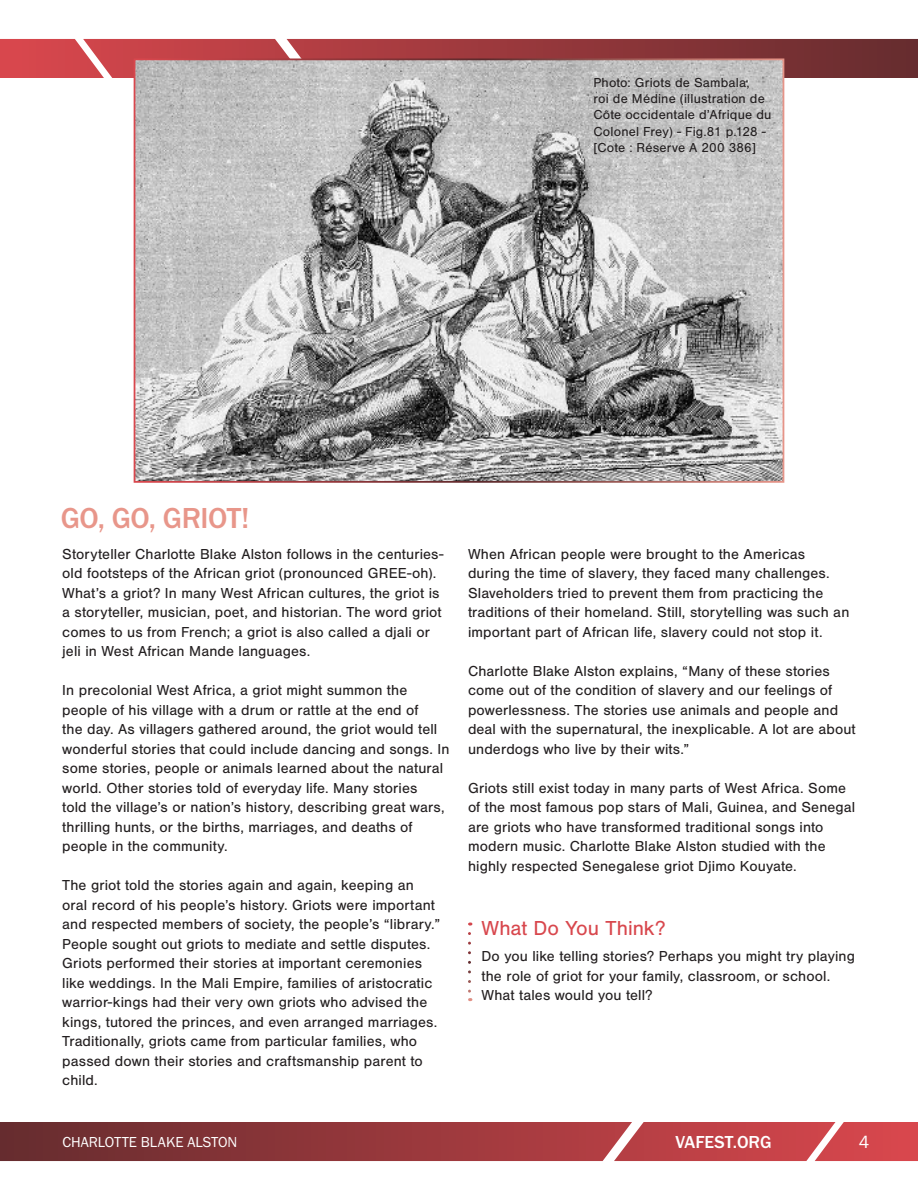
<style>
.page{position:relative;width:918px;height:1188px;background:#fff}
.page>*{position:absolute;margin:0;border:0;box-sizing:border-box;transform-origin:0 0}
.t1{font:500 30px "Franklin Gothic URW";letter-spacing:-.015em;color:#e8968a}
.t2{font:21px "Nimbus San";color:#d8474d}
.t3{font:500 18px "Franklin Gothic URW";color:#fff}
.t4{font:18px "Franklin Gothic URW Boo";color:#fff}
.t5{font:15px/19.5px "Nimbus San";letter-spacing:.01em;color:#231f20}
.t6{font:15px "Franklin Gothic URW Boo";color:#fff}
.t7{font:13.5px/16.2px "Nimbus San";letter-spacing:.015em;color:#231f20}
</style>
<div class="page">
<svg style="left:0;top:1122px;width:918px;height:39px;background:#a13d42"></svg>
<svg style="left:0;top:39px;width:918px;height:39px;background:#a24145"></svg>
<img style="left:137px;top:61px;width:644px;height:419px">
<svg style="left:468px;top:933px;width:3px;height:68px"></svg>
<p class="t7" style="left:593px;top:75px;width:179px">Photo: Griots de Sambala,<br>roi de Médine (illustration de<br>Côte occidentale d’Afrique du<br>Colonel Frey) - Fig.81 p.128 - [Cote : Réserve A 200 386]</p>
<p class="t1" style="left:61px;top:499px;width:190px">GO, GO, GRIOT!</p>
<p class="t5" style="left:62px;top:544px;width:383px">Storyteller Charlotte Blake Alston follows in the centuries&shy;old footsteps of the African griot (pronounced GREE-oh).<br>What’s a griot? In many West African cultures, the griot is a storyteller, musician, poet, and historian. The word griot comes to us from French; a griot is also called a djali or jeli in West African Mande languages.</p>
<p class="t5" style="left:62px;top:681px;width:389px">In precolonial West Africa, a griot might summon the people of his village with a drum or rattle at the end of<br>the day. As villagers gathered around, the griot would tell wonderful stories that could include dancing and songs. In some stories, people or animals learned about the natural world. Other stories told of everyday life. Many stories<br>told the village’s or nation’s history, describing great wars, thrilling hunts, or the births, marriages, and deaths of people in the community.</p>
<p class="t5" style="left:62px;top:876px;width:379px">The griot told the stories again and again, keeping an oral record of his people’s history. Griots were important and respected members of society, the people’s “library.” People sought out griots to mediate and settle disputes.<br>Griots performed their stories at important ceremonies like weddings. In the Mali Empire, families of aristocratic warrior-kings had their very own griots who advised the kings, tutored the princes, and even arranged marriages.<br>Traditionally, griots came from particular families, who passed down their stories and craftsmanship parent to child.</p>
<p class="t5" style="left:468px;top:544px;width:383px">When African people were brought to the Americas during the time of slavery, they faced many challenges.<br>Slaveholders tried to prevent them from practicing the traditions of their homeland. Still, storytelling was such an important part of African life, slavery could not stop it.</p>
<p class="t5" style="left:468px;top:661px;width:389px">Charlotte Blake Alston explains, “Many of these stories come out of the condition of slavery and our feelings of powerlessness. The stories use animals and people and deal with the supernatural, the inexplicable. A lot are about underdogs who live by their wits.”</p>
<p class="t5" style="left:468px;top:778px;width:389px">Griots still exist today in many parts of West Africa. Some of the most famous pop stars of Mali, Guinea, and Senegal are griots who have transformed traditional songs into modern music. Charlotte Blake Alston studied with the highly respected Senegalese griot Djimo Kouyate.</p>
<p class="t2" style="left:482px;top:917px;width:185px">What Do You Think?</p>
<p class="t5" style="left:482px;top:947px;width:375px">Do you like telling stories? Perhaps you might try playing the role of griot for your family, classroom, or school.<br>What tales would you tell?</p>
<p class="t6" style="left:62px;top:1133px;width:177px">CHARLOTTE BLAKE ALSTON</p>
<p class="t3" style="left:676px;top:1130px;width:98px">VAFEST.ORG</p>
<p class="t4" style="left:859px;top:1130px;width:12px">4</p>
</div>
